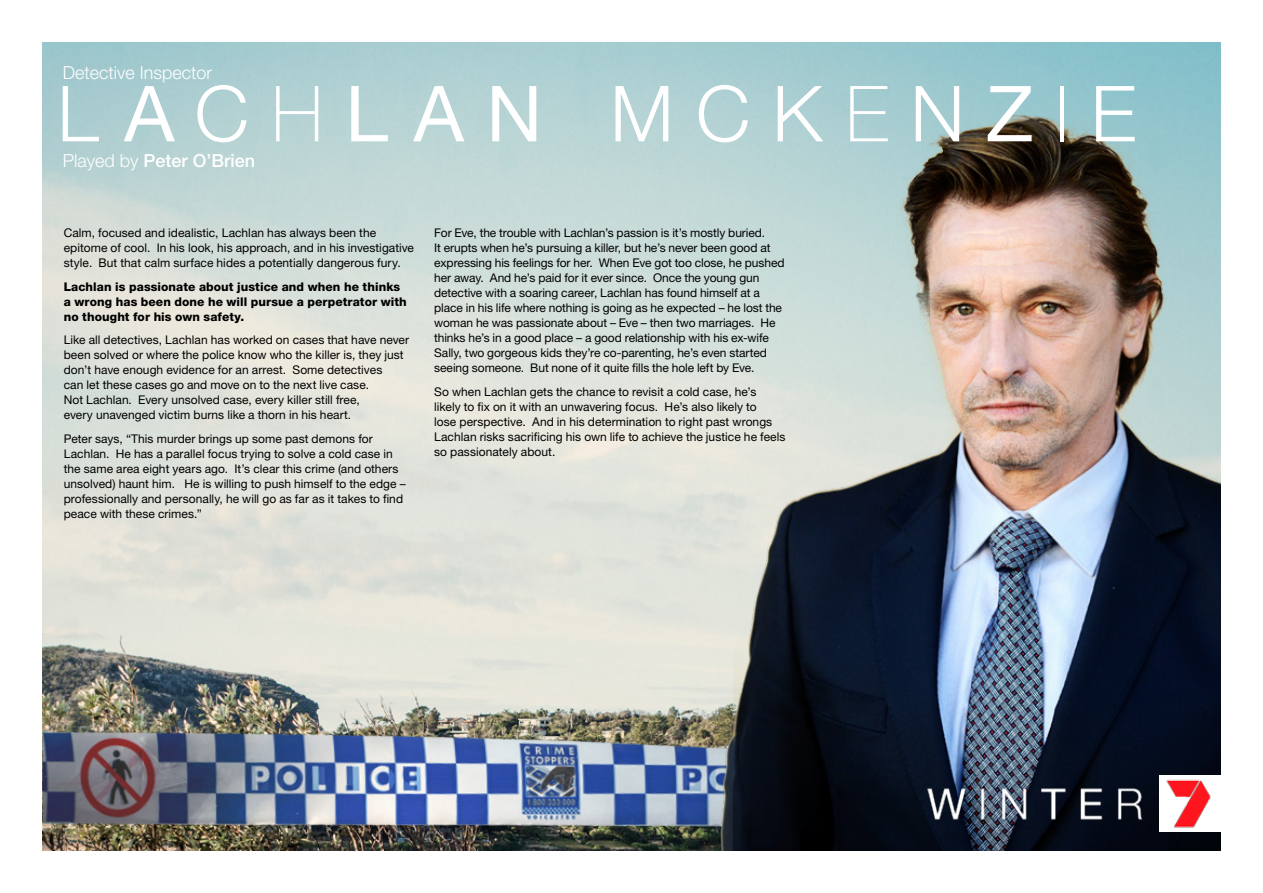
<style>
.page{position:relative;width:1263px;height:893px;background:#fff}
.page>*{position:absolute;margin:0;border:0;box-sizing:border-box;transform-origin:0 0}
.t1{font:500 18px "Helvetica Neue LT Std";color:#fff}
.t2{font:300 18px "Helvetica Neue LT Std";color:#fff}
.t3{font:12px/15px "Helvetica Neue LT Std";color:#000}
.t4{font:800 12px/15px "Helvetica Neue LT Std";letter-spacing:.005em;color:#000}
.s1{font-weight:300}
</style>
<div class="page">
<img style="left:43px;top:43px;width:1177px;height:638px">
<img style="left:43px;top:681px;width:648px;height:169px">
<img style="left:691px;top:71px;width:529px;height:779px">
<div style="left:1159px;top:775px;width:61px;height:56px;background:#fff"></div>
<img style="left:1166px;top:779px;width:45px;height:49px">
<img style="left:910px;top:775px;width:248px;height:57px">
<svg style="left:63px;top:86px;width:36px;height:55px"></svg>
<svg style="left:124px;top:86px;width:51px;height:55px"></svg>
<svg style="left:197px;top:85px;width:49px;height:57px"></svg>
<svg style="left:276px;top:86px;width:42px;height:55px"></svg>
<svg style="left:351px;top:86px;width:37px;height:55px"></svg>
<svg style="left:413px;top:86px;width:51px;height:55px"></svg>
<svg style="left:492px;top:86px;width:44px;height:55px"></svg>
<svg style="left:615px;top:86px;width:53px;height:55px"></svg>
<svg style="left:699px;top:85px;width:49px;height:57px"></svg>
<svg style="left:778px;top:86px;width:45px;height:55px"></svg>
<svg style="left:850px;top:86px;width:38px;height:55px"></svg>
<svg style="left:916px;top:86px;width:43px;height:55px"></svg>
<svg style="left:988px;top:86px;width:44px;height:55px"></svg>
<hr style="left:1060px;top:86px;width:3px;height:55px;background:#fff">
<svg style="left:1096px;top:86px;width:39px;height:55px"></svg>
<p class="t2" style="left:63px;top:61px;width:151px">Detective Inspector</p>
<p class="t1" style="left:63px;top:150px;width:194px"><span class="s1">Played by</span> Peter O’Brien</p>
<p class="t3" style="left:64px;top:225px;width:352px">Calm, focused and idealistic, Lachlan has always been the epitome of cool. In his look, his approach, and in his investigative style. But that calm surface hides a potentially dangerous fury.</p>
<p class="t4" style="left:64px;top:279px;width:344px">Lachlan is passionate about justice and when he thinks a wrong has been done he will pursue a perpetrator with no thought for his own safety.</p>
<p class="t3" style="left:64px;top:332px;width:347px">Like all detectives, Lachlan has worked on cases that have never been solved or where the police know who the killer is, they just don’t have enough evidence for an arrest. Some detectives<br>can let these cases go and move on to the next live case.<br>Not Lachlan. Every unsolved case, every killer still free,<br>every unavenged victim burns like a thorn in his heart.</p>
<p class="t3" style="left:64px;top:431px;width:343px">Peter says, “This murder brings up some past demons for Lachlan. He has a parallel focus trying to solve a cold case in the same area eight years ago. It’s clear this crime (and others unsolved) haunt him. He is willing to push himself to the edge – professionally and personally, he will go as far as it takes to find peace with these crimes.”</p>
<p class="t3" style="left:434px;top:225px;width:352px">For Eve, the trouble with Lachlan’s passion is it’s mostly buried.<br>It erupts when he’s pursuing a killer, but he’s never been good at expressing his feelings for her. When Eve got too close, he pushed her away. And he’s paid for it ever since. Once the young gun detective with a soaring career, Lachlan has found himself at a place in his life where nothing is going as he expected – he lost the woman he was passionate about – Eve – then two marriages. He thinks he’s in a good place – a good relationship with his ex-wife Sally, two gorgeous kids they’re co-parenting, he’s even started seeing someone. But none of it quite fills the hole left by Eve.</p>
<p class="t3" style="left:434px;top:384px;width:353px">So when Lachlan gets the chance to revisit a cold case, he’s likely to fix on it with an unwavering focus. He’s also likely to<br>lose perspective. And in his determination to right past wrongs Lachlan risks sacrificing his own life to achieve the justice he feels so passionately about.</p>
</div>
